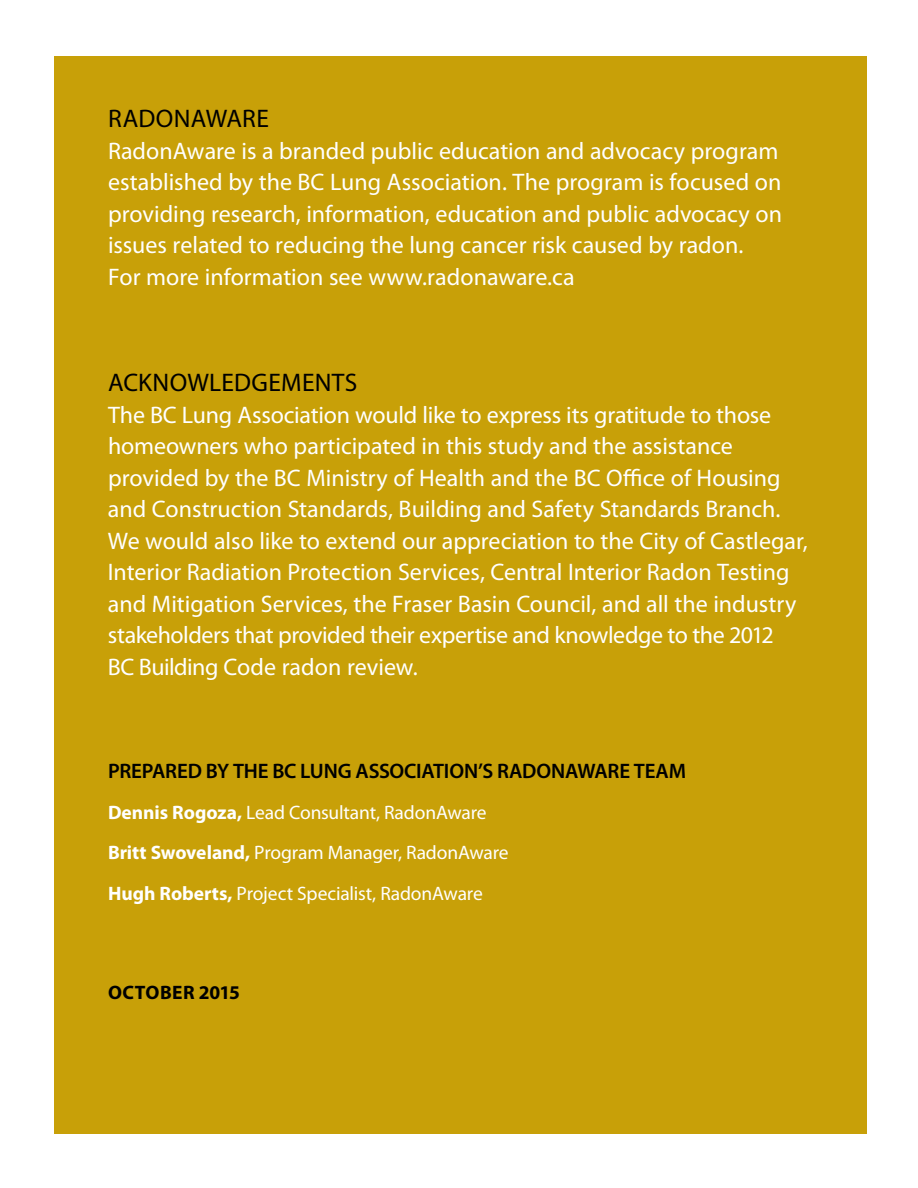
<style>
.page{position:relative;width:918px;height:1188px;background:#fff}
.page>*{position:absolute;margin:0;border:0;box-sizing:border-box;transform-origin:0 0}
.t1{font:25.5px "Myriad Pro";letter-spacing:.015em;color:#000}
.t2{font:24px/31.5px "Myriad Pro";color:#fff}
.t3{font:600 21px "Myriad Pro";letter-spacing:-.02em;color:#000}
.t4{font:19.5px/40.5px "Myriad Pro";letter-spacing:-.01em;color:#fff}
.t5{font:700 19.5px "Myriad Pro";letter-spacing:.005em;color:#000}
.s1{font-weight:700}
</style>
<div class="page">
<div style="left:54px;top:56px;width:812px;height:1078px;background:#c8a008"></div>
<p class="t1" style="left:108px;top:105px;width:162px">RadonAware</p>
<p class="t2" style="left:108px;top:135px;width:676px">RadonAware is a branded public education and advocacy program established by the BC Lung Association. The program is focused on providing research, information, education and public advocacy on issues related to reducing the lung cancer risk caused by radon.<br>For more information see www.radonaware.ca</p>
<p class="t1" style="left:108px;top:369px;width:251px">Acknowledgements</p>
<p class="t2" style="left:108px;top:399px;width:701px">The BC Lung Association would like to express its gratitude to those homeowners who participated in this study and the assistance provided by the BC Ministry of Health and the BC Office of Housing and Construction Standards, Building and Safety Standards Branch.<br>We would also like to extend our appreciation to the City of Castlegar, Interior Radiation Protection Services, Central Interior Radon Testing and Mitigation Services, the Fraser Basin Council, and all the industry stakeholders that provided their expertise and knowledge to the 2012<br>BC Building Code radon review.</p>
<p class="t3" style="left:108px;top:758px;width:24px">PREPARED</p>
<p class="t3" style="left:206px;top:758px;width:40px">BY THE</p>
<p class="t3" style="left:272px;top:758px;width:52px">BC LUNG</p>
<p class="t3" style="left:355px;top:758px;width:25px">ASSOCIATION</p>
<p class="t3" style="left:478px;top:758px;width:46px">’S RADON</p>
<p class="t3" style="left:565px;top:758px;width:43px">AWARE</p>
<p class="t3" style="left:634px;top:758px;width:25px">TEAM</p>
<p class="t4" style="left:108px;top:792px;width:402px"><span class="s1">Dennis Rogoza,</span> Lead Consultant, RadonAware<br><span class="s1">Britt Swoveland,</span> Program Manager, RadonAware<br><span class="s1">Hugh Roberts,</span> Project Specialist, RadonAware</p>
<p class="t5" style="left:108px;top:981px;width:133px">Octob er 2015</p>
</div>
